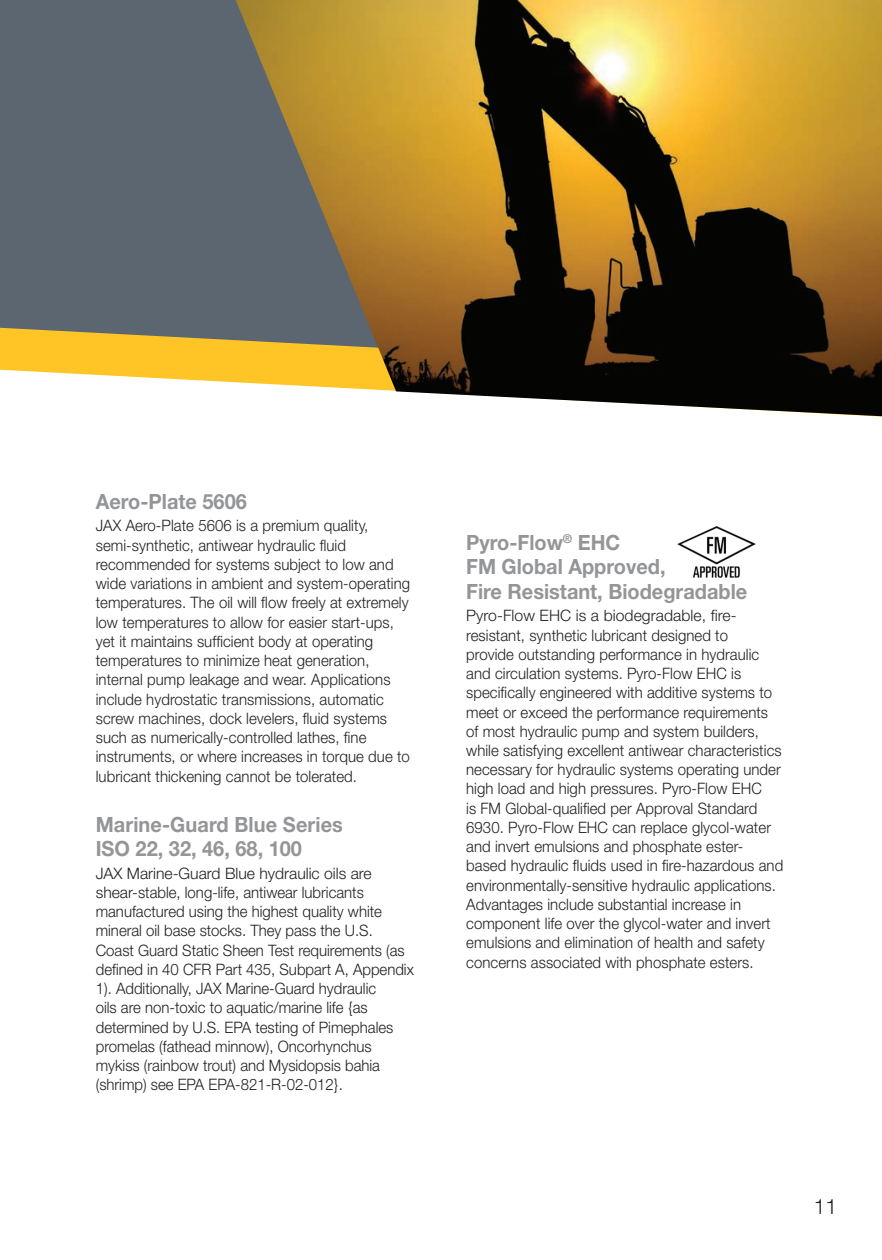
<style>
.page{position:relative;width:882px;height:1260px;background:#fff}
.page>*{position:absolute;margin:0;border:0;box-sizing:border-box;transform-origin:0 0}
.t1{font:700 21px/24.5px "Helvetica Neue";color:#939598;scale:.95 1}
.t2{font:300 21px "Helvetica Neue";color:#231f20}
.t3{font:300 15.75px/19.2px "Helvetica Neue";letter-spacing:.005em;color:#231f20}
.t4{font:300 15.75px/19.2px "Helvetica Neue";letter-spacing:.005em;color:#231f20;scale:.95 1}
</style>
<div class="page">
<svg style="left:81px;top:374px;width:801px;height:43px"></svg>
<svg style="left:0;top:0;width:236px;height:374px;background:#6c7068"></svg>
<img style="left:236px;top:0;width:646px;height:416px">
<img style="left:677px;top:527px;width:79px;height:50px">
<h1 class="t1" style="left:96px;top:489px;width:161px">Aero-Plate 5606</h1>
<p class="t4" style="left:96px;top:516px;width:332px">JAX Aero-Plate 5606 is a premium quality, semi-synthetic, antiwear hydraulic fluid recommended for systems subject to low and wide variations in ambient and system-operating temperatures. The oil will flow freely at extremely low temperatures to allow for easier start-ups, yet it maintains sufficient body at operating temperatures to minimize heat generation, internal pump leakage and wear. Applications include hydrostatic transmissions, automatic screw machines, dock levelers, fluid systems such as numerically-controlled lathes, fine instruments, or where increases in torque due to lubricant thickening cannot be tolerated.</p>
<h1 class="t1" style="left:96px;top:812px;width:262px">Marine-Guard Blue Series<br>ISO 22, 32, 46, 68, 100</h1>
<p class="t3" style="left:96px;top:863px;width:320px">JAX Marine-Guard Blue hydraulic oils are shear-stable, long-life, antiwear lubricants manufactured using the highest quality white mineral oil base stocks. They pass the U.S.<br>Coast Guard Static Sheen Test requirements (as defined in 40 CFR Part 435, Subpart A, Appendix 1). Additionally, JAX Marine-Guard hydraulic<br>oils are non-toxic to aquatic/marine life {as determined by U.S. EPA testing of Pimephales promelas (fathead minnow), Oncorhynchus mykiss (rainbow trout) and Mysidopsis bahia (shrimp) see EPA EPA-821-R-02-012}.</p>
<h1 class="t1" style="left:466px;top:530px;width:297px">Pyro-Flow<sup>®</sup> EHC<br>FM Global Approved,<br>Fire Resistant, Biodegradable</h1>
<p class="t3" style="left:466px;top:606px;width:319px">Pyro-Flow EHC is a biodegradable, fire&shy;resistant, synthetic lubricant designed to<br>provide outstanding performance in hydraulic and circulation systems. Pyro-Flow EHC is specifically engineered with additive systems to meet or exceed the performance requirements of most hydraulic pump and system builders, while satisfying excellent antiwear characteristics necessary for hydraulic systems operating under high load and high pressures. Pyro-Flow EHC<br>is FM Global-qualified per Approval Standard 6930. Pyro-Flow EHC can replace glycol-water and invert emulsions and phosphate ester&shy;based hydraulic fluids used in fire-hazardous and environmentally-sensitive hydraulic applications.<br>Advantages include substantial increase in component life over the glycol-water and invert emulsions and elimination of health and safety concerns associated with phosphate esters.</p>
<h1 class="t2" style="left:814px;top:1193px;width:25px">11</h1>
</div>
